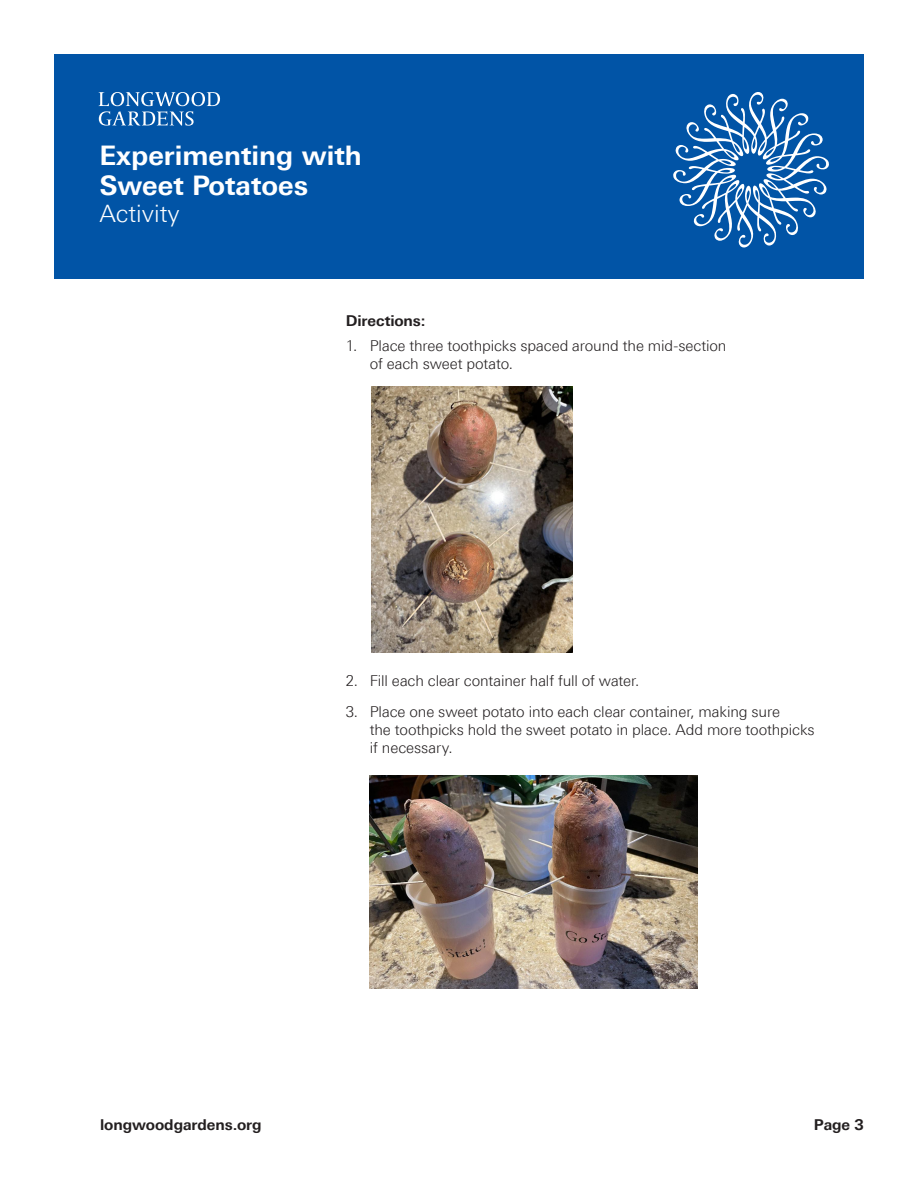
<style>
.page{position:relative;width:918px;height:1188px;background:#fff}
.page>*{position:absolute;margin:0;border:0;box-sizing:border-box;transform-origin:0 0}
.t1{font:700 27px/30px "Linotype Univers 630";color:#fff}
.t2{font:300 24px "Linotype Univers 330";color:#fff}
.t3{font:300 15px/18px "Linotype Univers 330";letter-spacing:-.01em;color:#231f20}
.t4{font:700 15px "Linotype Univers 630";letter-spacing:-.005em;color:#231f20}
</style>
<div class="page">
<div style="left:54px;top:54px;width:810px;height:225px;background:#0154a6"></div>
<svg style="left:99px;top:92px;width:121px;height:34px"></svg>
<svg style="left:673px;top:92px;width:156px;height:156px"></svg>
<img style="left:369px;top:776px;width:329px;height:212px">
<img style="left:371px;top:387px;width:201px;height:265px">
<p class="t1" style="left:99px;top:140px;width:264px">Experimenting with<br>Sweet Potatoes</p>
<p class="t2" style="left:99px;top:199px;width:82px">Activity</p>
<p class="t4" style="left:346px;top:312px;width:81px">Directions:</p>
<p class="t3" style="left:370px;top:336px;width:358px;text-indent:-24px">1. Place three toothpicks spaced around the mid-section of each sweet potato.</p>
<p class="t3" style="left:346px;top:671px;width:295px">2. Fill each clear container half full of water.</p>
<p class="t3" style="left:370px;top:703px;width:446px;text-indent:-24px">3. Place one sweet potato into each clear container, making sure<br>the toothpicks hold the sweet potato in place. Add more toothpicks if necessary.</p>
<p class="t4" style="left:100px;top:1115px;width:163px">longwoodgardens.org</p>
<p class="t4" style="left:814px;top:1115px;width:52px">Page 3</p>
</div>
